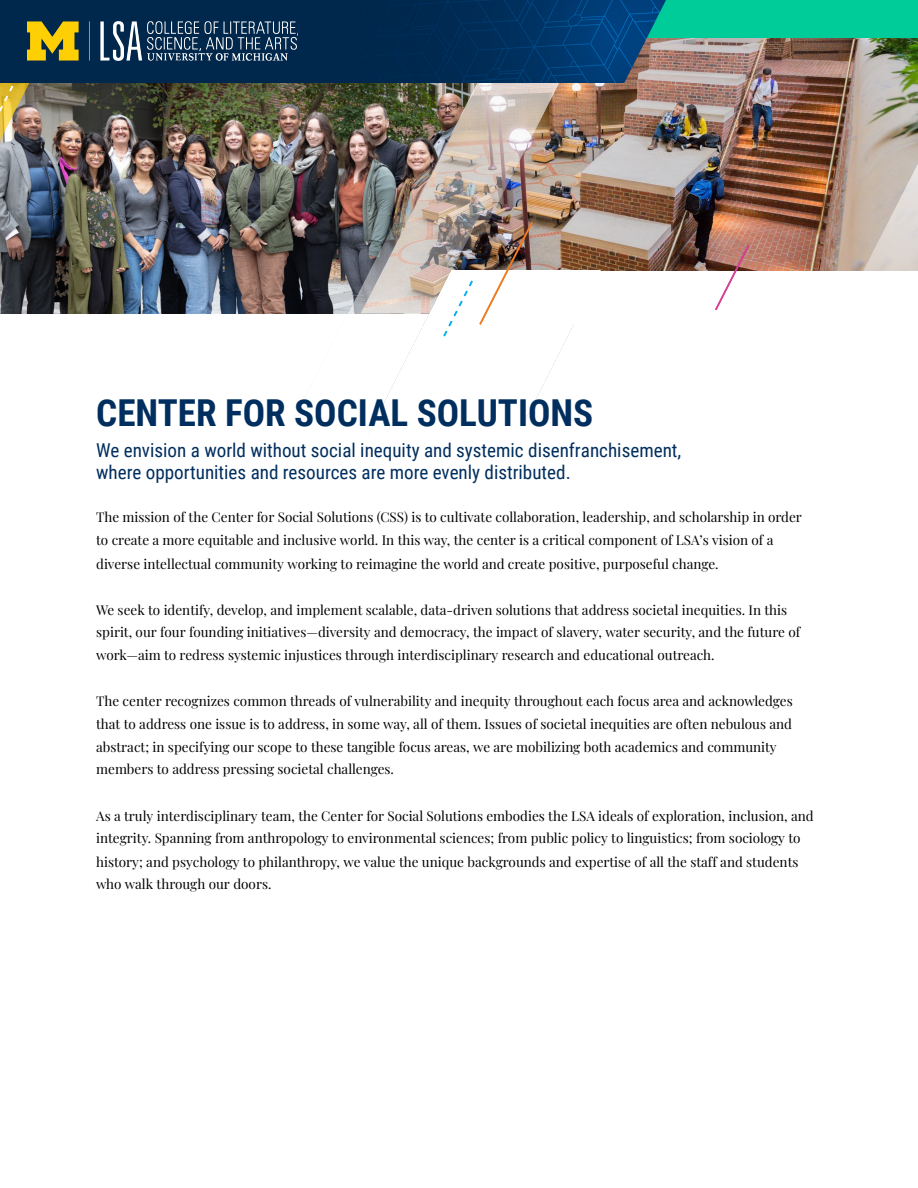
<style>
.page{position:relative;width:918px;height:1188px;background:#fff}
.page>*{position:absolute;margin:0;border:0;box-sizing:border-box;transform-origin:0 0}
.t1{font:700 37.2px "Roboto Condensed";color:#002e5e}
.t2{font:19.2px "Roboto Condensed";color:#002e5e}
.t3{font:13.5px/22.5px "Playfair Display";color:#000}
</style>
<div class="page">
<img style="left:91px;top:83px;width:271px;height:230px">
<img style="left:362px;top:38px;width:556px;height:233px">
<img style="left:783px;top:146px;width:135px;height:125px">
<div style="left:0;top:0;width:918px;height:38px;background:#0c9"></div>
<img style="left:377px;top:83px;width:225px;height:188px">
<img style="left:0;top:83px;width:91px;height:231px">
<svg style="left:0;top:83px;width:24px;height:109px;background:#b0a47d"></svg>
<img style="left:0;top:0;width:670px;height:83px">
<img style="left:27px;top:22px;width:270px;height:38px">
<img style="left:285px;top:155px;width:225px;height:275px">
<img style="left:376px;top:271px;width:198px;height:150px">
<div style="left:452px;top:271px;width:466px;height:53px;background:#fff"></div>
<img style="left:443px;top:219px;width:92px;height:118px">
<svg style="left:713px;top:243px;width:38px;height:68px"></svg>
<p class="t1" style="left:96px;top:391px;width:499px">CENTER FOR SOCIAL SOLUTIONS</p>
<p class="t2" style="left:96px;top:440px;width:587px">We envision a world without social inequity and systemic disenfranchisement,</p>
<p class="t2" style="left:96px;top:461px;width:476px">where opportunities and resources are more evenly distributed.</p>
<p class="t3" style="left:96px;top:505px;width:707px;line-height:23.1px">The mission of the Center for Social Solutions (CSS) is to cultivate collaboration, leadership, and scholarship in order to create a more equitable and inclusive world. In this way, the center is a critical component of LSA’s vision of a diverse intellectual community working to reimagine the world and create positive, purposeful change.</p>
<p class="t3" style="left:96px;top:598px;width:706px">We seek to identify, develop, and implement scalable, data-driven solutions that address societal inequities. In this spirit, our four founding initiatives—diversity and democracy, the impact of slavery, water security, and the future of work—aim to redress systemic injustices through interdisciplinary research and educational outreach.</p>
<p class="t3" style="left:96px;top:689px;width:698px">The center recognizes common threads of vulnerability and inequity throughout each focus area and acknowledges</p>
<p class="t3" style="left:96px;top:713px;width:697px">that to address one issue is to address, in some way, all of them. Issues of societal inequities are often nebulous and abstract; in specifying our scope to these tangible focus areas, we are mobilizing both academics and community members to address pressing societal challenges.</p>
<p class="t3" style="left:96px;top:804px;width:719px">As a truly interdisciplinary team, the Center for Social Solutions embodies the LSA ideals of exploration, inclusion, and integrity. Spanning from anthropology to environmental sciences; from public policy to linguistics; from sociology to history; and psychology to philanthropy, we value the unique backgrounds and expertise of all the staff and students who walk through our doors.</p>
</div>
